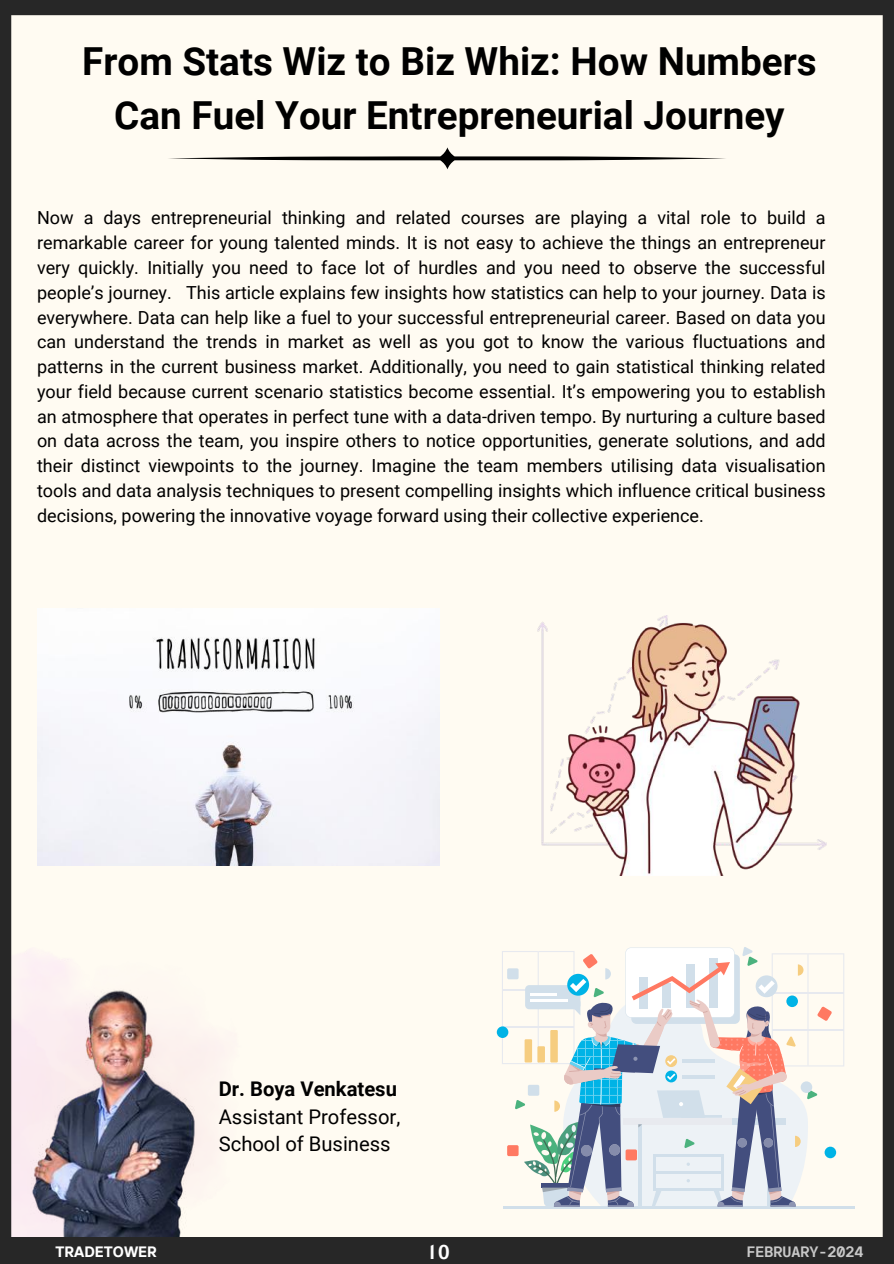
<style>
.page{position:relative;width:894px;height:1264px;background:#fff}
.page>*{position:absolute;margin:0;border:0;box-sizing:border-box;transform-origin:0 0}
.t1{font:700 38.55px/54px "Roboto";color:#000;text-align:center}
.t2{font:20.25px/27.8px "Roboto";color:#000}
.t3{font:700 20.25px "Roboto";color:#000}
.t4{font:19.95px "Alatsi";color:#fff}
.t5{font:18px/24.8px "Roboto";color:#000;text-align:justify}
.t6{font:700 15px "TT Interphases";letter-spacing:-.225em;color:#fff}
.t7{font:700 15px "TT Interphases Mono";color:#fff}
</style>
<div class="page">
<div style="left:0;top:0;width:893px;height:1263px;background:#fffbf2"></div>
<div style="left:0;top:0;width:11px;height:1263px;background:#272727"></div>
<div style="left:882px;top:0;width:11px;height:1263px;background:#272727"></div>
<div style="left:0;top:0;width:893px;height:15px;background:#272727"></div>
<img style="left:11px;top:980px;width:216px;height:256px">
<div style="left:0;top:1236px;width:893px;height:27px;background:#272727"></div>
<svg style="left:169px;top:147px;width:556px;height:22px"></svg>
<img style="left:537px;top:616px;width:288px;height:260px">
<img style="left:37px;top:608px;width:402px;height:257px">
<hr style="left:502px;top:1206px;width:352px;height:2px;background:#d1dfea">
<svg style="left:496px;top:1026px;width:12px;height:11px"></svg>
<svg style="left:501px;top:947px;width:343px;height:259px"></svg>
<h1 class="t1" style="left:82px;top:35px;width:735px">From Stats Wiz to Biz Whiz: How Numbers<br>Can Fuel Your Entrepreneurial Journey</h1>
<p class="t5" style="left:37px;top:206px;width:790px">Now a days entrepreneurial thinking and related courses are playing a vital role to build a remarkable career for young talented minds. It is not easy to achieve the things an entrepreneur very quickly. Initially you need to face lot of hurdles and you need to observe the successful people’s journey. This article explains few insights how statistics can help to your journey. Data is everywhere. Data can help like a fuel to your successful entrepreneurial career. Based on data you can understand the trends in market as well as you got to know the various fluctuations and patterns in the current business market. Additionally, you need to gain statistical thinking related your field because current scenario statistics become essential. It’s empowering you to establish an atmosphere that operates in perfect tune with a data-driven tempo. By nurturing a culture based on data across the team, you inspire others to notice opportunities, generate solutions, and add their distinct viewpoints to the journey. Imagine the team members utilising data visualisation tools and data analysis techniques to present compelling insights which influence critical business decisions, powering the innovative voyage forward using their collective experience.</p>
<p class="t3" style="left:219px;top:1077px;width:180px">Dr. Boya Venkatesu</p>
<p class="t2" style="left:219px;top:1102px;width:183px">Assistant Professor,<br>School of Business</p>
<p class="t6" style="left:33px;top:1242px;width:147px">TRATDREATDOEWTOEWR.ECRO.IN</p>
<p class="t4" style="left:429px;top:1238px;width:22px">160</p>
<p class="t7" style="left:746px;top:1242px;width:118px">FEJBARNUARY-2024</p>
</div>
